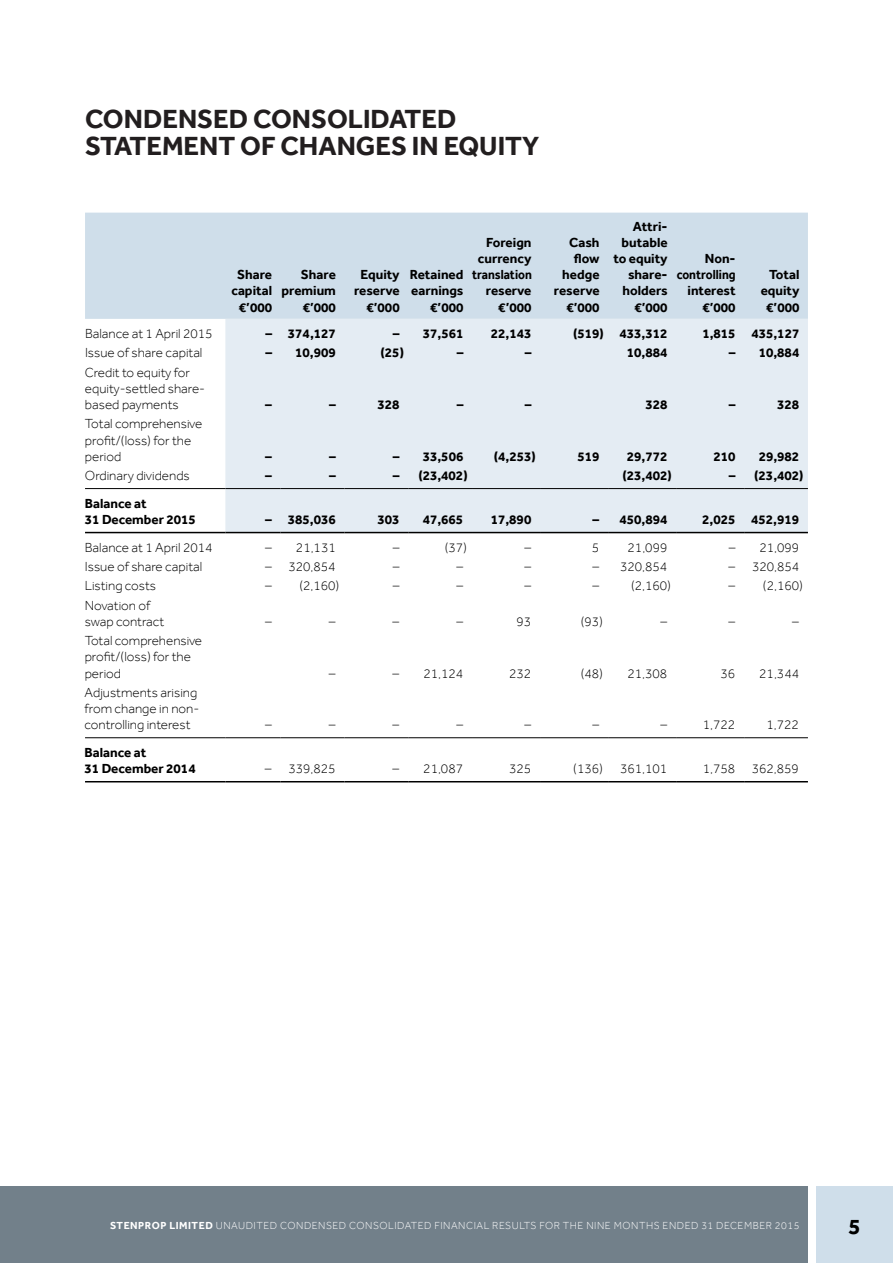
<style>
.page{position:relative;width:893px;height:1263px;background:#fff}
.page>*{position:absolute;margin:0;border:0;box-sizing:border-box;transform-origin:0 0}
.t1{font:700 27px/27px "Effra";color:#221e1f}
.t2{font:700 22.5px "Effra";color:#000}
.t3{font:300 13.5px/16.2px "Effra";color:#000}
.t4{font:700 13.5px/16.2px "Effra";color:#000;text-align:right}
.t5{font:300 10.5px "Effra";letter-spacing:.05em;color:#fff}
.s1{font-weight:700}
</style>
<div class="page">
<div style="left:816px;top:1186px;width:77px;height:77px;background:#cfdeea"></div>
<div style="left:0;top:1186px;width:808px;height:77px;background:#72808a"></div>
<div style="left:85px;top:213px;width:723px;height:106px;background:#cfdeea"></div>
<div style="left:225px;top:319px;width:583px;height:213px;background:#e4ecf3"></div>
<hr style="left:85px;top:488px;width:140px;height:1px;background:#000">
<hr style="left:225px;top:488px;width:56px;height:1px;background:#000">
<hr style="left:281px;top:488px;width:63px;height:1px;background:#000">
<hr style="left:344px;top:488px;width:64px;height:1px;background:#000">
<hr style="left:408px;top:488px;width:64px;height:1px;background:#000">
<hr style="left:472px;top:488px;width:68px;height:1px;background:#000">
<hr style="left:540px;top:488px;width:68px;height:1px;background:#000">
<hr style="left:608px;top:488px;width:68px;height:1px;background:#000">
<hr style="left:676px;top:488px;width:68px;height:1px;background:#000">
<hr style="left:744px;top:488px;width:64px;height:1px;background:#000">
<hr style="left:85px;top:737px;width:140px;height:1px;background:#000">
<hr style="left:225px;top:737px;width:56px;height:1px;background:#000">
<hr style="left:281px;top:737px;width:63px;height:1px;background:#000">
<hr style="left:344px;top:737px;width:64px;height:1px;background:#000">
<hr style="left:408px;top:737px;width:64px;height:1px;background:#000">
<hr style="left:472px;top:737px;width:68px;height:1px;background:#000">
<hr style="left:540px;top:737px;width:68px;height:1px;background:#000">
<hr style="left:608px;top:737px;width:68px;height:1px;background:#000">
<hr style="left:676px;top:737px;width:68px;height:1px;background:#000">
<hr style="left:744px;top:737px;width:64px;height:1px;background:#000">
<hr style="left:85px;top:781px;width:140px;height:1px;background:#000">
<hr style="left:225px;top:781px;width:56px;height:1px;background:#000">
<hr style="left:281px;top:781px;width:63px;height:1px;background:#000">
<hr style="left:344px;top:781px;width:64px;height:1px;background:#000">
<hr style="left:408px;top:781px;width:64px;height:1px;background:#000">
<hr style="left:472px;top:781px;width:68px;height:1px;background:#000">
<hr style="left:540px;top:781px;width:68px;height:1px;background:#000">
<hr style="left:608px;top:781px;width:68px;height:1px;background:#000">
<hr style="left:676px;top:781px;width:68px;height:1px;background:#000">
<hr style="left:744px;top:781px;width:64px;height:1px;background:#000">
<hr style="left:85px;top:532px;width:140px;height:1px;background:#000">
<hr style="left:225px;top:532px;width:56px;height:1px;background:#000">
<hr style="left:281px;top:532px;width:63px;height:1px;background:#000">
<hr style="left:344px;top:532px;width:64px;height:1px;background:#000">
<hr style="left:408px;top:532px;width:64px;height:1px;background:#000">
<hr style="left:472px;top:532px;width:68px;height:1px;background:#000">
<hr style="left:540px;top:532px;width:68px;height:1px;background:#000">
<hr style="left:608px;top:532px;width:68px;height:1px;background:#000">
<hr style="left:676px;top:532px;width:68px;height:1px;background:#000">
<hr style="left:744px;top:532px;width:64px;height:1px;background:#000">
<h1 class="t1" style="left:85px;top:105px;width:456px">CONDENSED CONSOLIDATED<br>STATEMENT OF CHANGES IN EQUITY</h1>
<p class="t4" style="left:231px;top:266px;width:42px;text-align:center">Share capital €’000</p>
<p class="t4" style="left:281px;top:266px;width:56px">Share premium €’000</p>
<p class="t4" style="left:354px;top:266px;width:47px">Equity reserve €’000</p>
<p class="t4" style="left:410px;top:266px;width:55px">Retained earnings €’000</p>
<p class="t4" style="left:472px;top:234px;width:61px">Foreign currency translation reserve €’000</p>
<p class="t4" style="left:554px;top:234px;width:47px">Cash flow hedge reserve €’000</p>
<p class="t4" style="left:613px;top:218px;width:56px">Attri&shy;butable to equity share&shy;holders €’000</p>
<p class="t4" style="left:677px;top:250px;width:60px">Non&shy;controlling interest €’000</p>
<p class="t4" style="left:761px;top:266px;width:40px">Total equity €’000</p>
<p class="t3" style="left:85px;top:325px;width:129px">Balance at 1 April 2015</p>
<p class="t4" style="left:265px;top:325px;width:72px">– 374,127</p>
<p class="t4" style="left:393px;top:325px;width:72px">– 37,561</p>
<p class="t4" style="left:491px;top:325px;width:42px">22,143</p>
<p class="t4" style="left:573px;top:325px;width:96px">(519) 433,312</p>
<p class="t4" style="left:702px;top:325px;width:99px">1,815 435,127</p>
<p class="t3" style="left:85px;top:345px;width:119px">Issue of share capital</p>
<p class="t4" style="left:265px;top:345px;width:72px">– 10,909</p>
<p class="t4" style="left:381px;top:345px;width:25px">(25)</p>
<p class="t4" style="left:457px;top:345px;width:8px">–</p>
<p class="t4" style="left:525px;top:345px;width:8px">–</p>
<p class="t4" style="left:627px;top:345px;width:42px">10,884</p>
<p class="t4" style="left:729px;top:345px;width:72px">– 10,884</p>
<p class="t3" style="left:85px;top:364px;width:122px">Credit to equity for equity-settled share&shy;based payments</p>
<p class="t4" style="left:265px;top:396px;width:8px">–</p>
<p class="t4" style="left:329px;top:396px;width:8px">–</p>
<p class="t4" style="left:378px;top:396px;width:24px">328</p>
<p class="t4" style="left:457px;top:396px;width:8px">–</p>
<p class="t4" style="left:525px;top:396px;width:8px">–</p>
<p class="t4" style="left:645px;top:396px;width:24px">328</p>
<p class="t4" style="left:729px;top:396px;width:8px">–</p>
<p class="t4" style="left:777px;top:396px;width:24px">328</p>
<p class="t3" style="left:85px;top:416px;width:119px">Total comprehensive profit/(loss) for the period</p>
<p class="t4" style="left:265px;top:448px;width:8px">–</p>
<p class="t4" style="left:329px;top:448px;width:8px">–</p>
<p class="t4" style="left:393px;top:448px;width:72px">– 33,506</p>
<p class="t4" style="left:494px;top:448px;width:43px">(4,253)</p>
<p class="t4" style="left:577px;top:448px;width:24px">519</p>
<p class="t4" style="left:627px;top:448px;width:42px">29,772</p>
<p class="t4" style="left:713px;top:448px;width:24px">210</p>
<p class="t4" style="left:759px;top:448px;width:42px">29,982</p>
<p class="t3" style="left:85px;top:467px;width:106px">Ordinary dividends</p>
<p class="t4" style="left:265px;top:467px;width:8px">–</p>
<p class="t4" style="left:329px;top:467px;width:8px">–</p>
<p class="t4" style="left:393px;top:467px;width:76px">– (23,402)</p>
<p class="t4" style="left:622px;top:467px;width:51px">(23,402)</p>
<p class="t4" style="left:729px;top:467px;width:76px">– (23,402)</p>
<p class="t4" style="left:85px;top:495px;width:113px;text-align:left">Balance at<br>31 December 2015</p>
<p class="t4" style="left:265px;top:511px;width:72px">– 385,036</p>
<p class="t4" style="left:377px;top:511px;width:24px">303</p>
<p class="t4" style="left:423px;top:511px;width:42px">47,665</p>
<p class="t4" style="left:491px;top:511px;width:42px">17,890</p>
<p class="t4" style="left:593px;top:511px;width:76px">– 450,894</p>
<p class="t4" style="left:702px;top:511px;width:99px">2,025 452,919</p>
<p class="t3" style="left:85px;top:539px;width:129px">Balance at 1 April 2014</p>
<p class="t3" style="left:265px;top:539px;width:72px">– 21,131</p>
<p class="t3" style="left:393px;top:539px;width:8px">–</p>
<p class="t3" style="left:445px;top:539px;width:24px">(37)</p>
<p class="t3" style="left:525px;top:539px;width:8px">–</p>
<p class="t3" style="left:592px;top:539px;width:9px">5</p>
<p class="t3" style="left:628px;top:539px;width:41px">21,099</p>
<p class="t3" style="left:729px;top:539px;width:72px">– 21,099</p>
<p class="t3" style="left:85px;top:558px;width:119px">Issue of share capital</p>
<p class="t3" style="left:265px;top:558px;width:72px">– 320,854</p>
<p class="t3" style="left:393px;top:558px;width:8px">–</p>
<p class="t3" style="left:456px;top:558px;width:8px">–</p>
<p class="t3" style="left:524px;top:558px;width:8px">–</p>
<p class="t3" style="left:593px;top:558px;width:76px">– 320,854</p>
<p class="t3" style="left:729px;top:558px;width:72px">– 320,854</p>
<p class="t3" style="left:85px;top:578px;width:73px">Listing costs</p>
<p class="t3" style="left:265px;top:578px;width:76px">– (2,160)</p>
<p class="t3" style="left:393px;top:578px;width:8px">–</p>
<p class="t3" style="left:456px;top:578px;width:8px">–</p>
<p class="t3" style="left:524px;top:578px;width:8px">–</p>
<p class="t3" style="left:592px;top:578px;width:80px">– (2,160)</p>
<p class="t3" style="left:729px;top:578px;width:76px">– (2,160)</p>
<p class="t3" style="left:85px;top:597px;width:81px">Novation of swap contract</p>
<p class="t3" style="left:265px;top:613px;width:8px">–</p>
<p class="t3" style="left:329px;top:613px;width:8px">–</p>
<p class="t3" style="left:393px;top:613px;width:8px">–</p>
<p class="t3" style="left:456px;top:613px;width:8px">–</p>
<p class="t3" style="left:516px;top:613px;width:16px">93</p>
<p class="t3" style="left:581px;top:613px;width:24px">(93)</p>
<p class="t3" style="left:660px;top:613px;width:8px">–</p>
<p class="t3" style="left:728px;top:613px;width:8px">–</p>
<p class="t3" style="left:792px;top:613px;width:8px">–</p>
<p class="t3" style="left:85px;top:632px;width:119px">Total comprehensive profit/(loss) for the period</p>
<p class="t3" style="left:85px;top:684px;width:116px">Adjustments arising from change in non&shy;controlling interest</p>
<p class="t4" style="left:85px;top:744px;width:113px;text-align:left">Balance at<br>31 December 2014</p>
<p class="t3" style="left:329px;top:665px;width:8px">–</p>
<p class="t3" style="left:393px;top:665px;width:72px">– 21,124</p>
<p class="t3" style="left:509px;top:665px;width:24px">232</p>
<p class="t3" style="left:581px;top:665px;width:88px">(48) 21,308</p>
<p class="t3" style="left:720px;top:665px;width:16px">36</p>
<p class="t3" style="left:759px;top:665px;width:41px">21,344</p>
<p class="t3" style="left:265px;top:717px;width:8px">–</p>
<p class="t3" style="left:329px;top:717px;width:8px">–</p>
<p class="t3" style="left:393px;top:717px;width:8px">–</p>
<p class="t3" style="left:456px;top:717px;width:8px">–</p>
<p class="t3" style="left:524px;top:717px;width:8px">–</p>
<p class="t3" style="left:592px;top:717px;width:8px">–</p>
<p class="t3" style="left:660px;top:717px;width:8px">–</p>
<p class="t3" style="left:703px;top:717px;width:34px">1,722</p>
<p class="t3" style="left:767px;top:717px;width:34px">1,722</p>
<p class="t3" style="left:265px;top:761px;width:72px">– 339,825</p>
<p class="t3" style="left:392px;top:761px;width:72px">– 21,087</p>
<p class="t3" style="left:509px;top:761px;width:24px">325</p>
<p class="t3" style="left:573px;top:761px;width:31px">(136)</p>
<p class="t3" style="left:620px;top:761px;width:49px">361,101</p>
<p class="t3" style="left:703px;top:761px;width:98px">1,758 362,859</p>
<p class="t5" style="left:110px;top:1219px;width:691px"><span class="s1">STENPROP LIMITED</span> UNAUDITED CONDENSED CONSOLIDATED FINANCIAL RESULTS FOR THE NINE MONTHS ENDED 31 DECEMBER 2015</p>
<h2 class="t2" style="left:849px;top:1212px;width:14px">5</h2>
</div>
